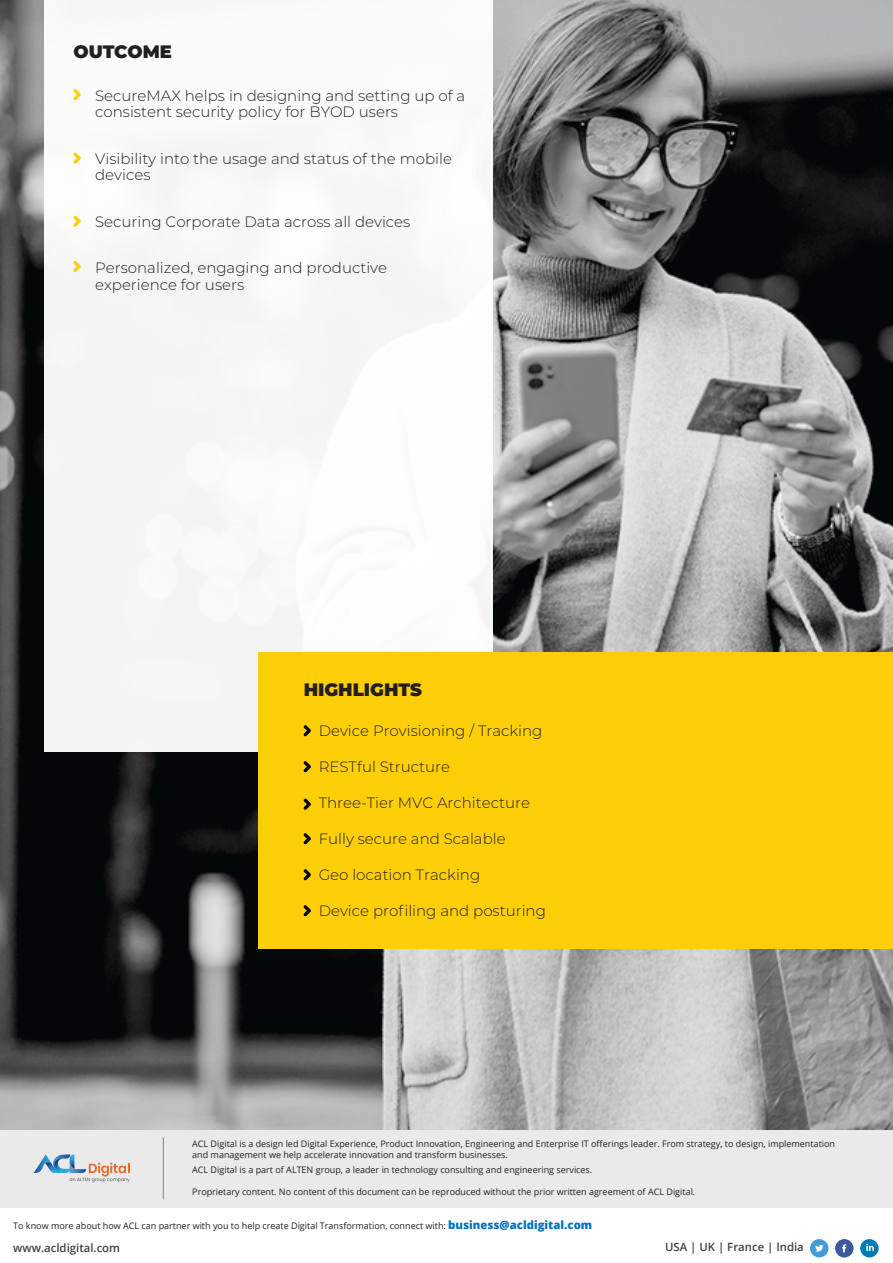
<style>
.page{position:relative;width:893px;height:1263px;background:#fff}
.page>*{position:absolute;margin:0;border:0;box-sizing:border-box;transform-origin:0 0}
.t1{font:900 18px "Montserrat";color:#231f20}
.t2{font:300 15px/16.5px "Montserrat";color:#231f20}
.t3{font:600 11.4px "Open Sans";color:#414042}
.t4{font:9px/10.8px "Open Sans";color:#231f20}
.s1{font-weight:800;font-size:11.4px;color:#0072bc}
</style>
<div class="page">
<div style="left:860px;top:1239px;width:19px;height:18px;background:#017bb6;border-radius:50%"></div>
<svg style="left:866px;top:1244px;width:8px;height:7px"></svg>
<div style="left:810px;top:1239px;width:18px;height:18px;background:#429cd6;border-radius:50%"></div>
<div style="left:835px;top:1239px;width:18px;height:18px;background:#3b5a99;border-radius:50%"></div>
<svg style="left:815px;top:1245px;width:8px;height:7px"></svg>
<svg style="left:842px;top:1244px;width:4px;height:8px"></svg>
<div style="left:0;top:1129px;width:893px;height:78px;background:#eaeaea"></div>
<hr style="left:163px;top:1137px;width:1px;height:62px;background:#808285">
<svg style="left:34px;top:1154px;width:96px;height:28px"></svg>
<img style="left:0;top:0;width:892px;height:1129px">
<div style="left:44px;top:0;width:449px;height:751px;background:#fff"></div>
<div style="left:259px;top:652px;width:634px;height:297px;background:#fece07"></div>
<svg style="left:73px;top:89px;width:8px;height:11px"></svg>
<svg style="left:73px;top:153px;width:8px;height:11px"></svg>
<svg style="left:73px;top:216px;width:8px;height:11px"></svg>
<svg style="left:73px;top:261px;width:8px;height:11px"></svg>
<svg style="left:303px;top:725px;width:8px;height:11px"></svg>
<svg style="left:303px;top:761px;width:8px;height:11px"></svg>
<svg style="left:303px;top:798px;width:8px;height:12px"></svg>
<svg style="left:303px;top:833px;width:8px;height:11px"></svg>
<svg style="left:303px;top:869px;width:8px;height:11px"></svg>
<svg style="left:303px;top:905px;width:8px;height:11px"></svg>
<h1 class="t1" style="left:73px;top:38px;width:100px">OUTCOME</h1>
<h2 class="t2" style="left:95px;top:87px;width:372px">SecureMAX helps in designing and setting up of a consistent security policy for BYOD users</h2>
<h2 class="t2" style="left:95px;top:150px;width:358px">Visibility into the usage and status of the mobile devices</h2>
<h2 class="t2" style="left:95px;top:213px;width:317px">Securing Corporate Data across all devices</h2>
<h2 class="t2" style="left:95px;top:259px;width:293px">Personalized, engaging and productive experience for users</h2>
<h1 class="t1" style="left:304px;top:676px;width:120px">HIGHLIGHTS</h1>
<h2 class="t2" style="left:319px;top:722px;width:225px">Device Provisioning / Tracking</h2>
<h2 class="t2" style="left:319px;top:758px;width:133px">RESTful Structure</h2>
<h2 class="t2" style="left:319px;top:794px;width:213px">Three-Tier MVC Architecture</h2>
<h2 class="t2" style="left:319px;top:830px;width:188px">Fully secure and Scalable</h2>
<h2 class="t2" style="left:319px;top:866px;width:163px">Geo location Tracking</h2>
<h2 class="t2" style="left:319px;top:902px;width:229px">Device profiling and posturing</h2>
<p class="t4" style="left:192px;top:1138px;width:644px">ACL Digital is a design led Digital Experience, Product Innovation, Engineering and Enterprise IT offerings leader. From strategy, to design, implementation and management we help accelerate innovation and transform businesses.</p>
<p class="t4" style="left:192px;top:1164px;width:401px">ACL Digital is a part of ALTEN group, a leader in technology consulting and engineering services.</p>
<p class="t4" style="left:192px;top:1186px;width:505px">Proprietary content. No content of this document can be reproduced without the prior written agreement of ACL Digital.</p>
<p class="t4" style="left:13px;top:1220px;width:580px">To know more about how ACL can partner with you to help create Digital Transformation, connect with: <span class="s1">business@acldigital.com</span></p>
<p class="t3" style="left:13px;top:1240px;width:108px">www.acldigital.com</p>
<p class="t3" style="left:665px;top:1239px;width:140px">USA | UK | France | India</p>
</div>
